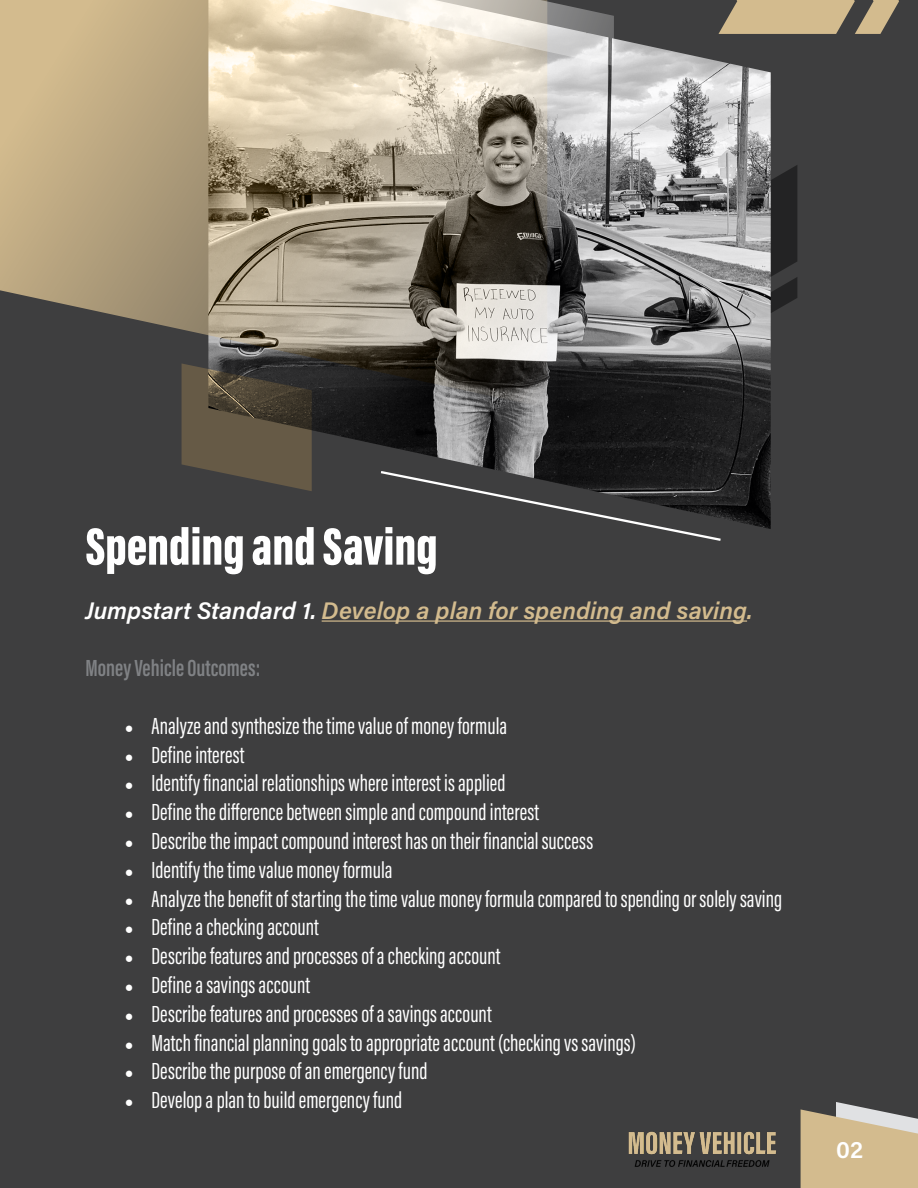
<style>
.page{position:relative;width:918px;height:1188px;background:#3e3e3f}
.page>*{position:absolute;margin:0;border:0;box-sizing:border-box;transform-origin:0 0}
.t1{font:54px "Acumin Variable Concept";letter-spacing:-.14em;color:#fff}
.t2{font:24px "Acumin Variable Concept";letter-spacing:-.18em;color:#fff}
.t3{font:24px "Acumin Variable Concept";letter-spacing:.035em;color:#d3bb8e}
.t4{font:24px "Acumin Variable Concept";letter-spacing:-.165em;color:#808285}
.t5{font:24px "Acumin Variable Concept";letter-spacing:-.15em;color:#fff}
.s1{color:#fff}
.s2{font-family:"Minion Pro"}
</style>
<div class="page">
<img style="left:628px;top:1131px;width:148px;height:36px">
<svg style="left:801px;top:1102px;width:117px;height:86px;background:#c4b28f"></svg>
<hr style="left:322px;top:620px;width:425px;height:2px;background:#d3bb8e">
<svg style="left:771px;top:165px;width:26px;height:148px"></svg>
<svg style="left:771px;top:0;width:128px;height:34px"></svg>
<svg style="left:0;top:0;width:208px;height:408px"></svg>
<img style="left:208px;top:0;width:563px;height:529px">
<svg style="left:182px;top:363px;width:130px;height:128px"></svg>
<svg style="left:307px;top:0;width:307px;height:66px;background:#d3cbbe"></svg>
<svg style="left:378px;top:469px;width:345px;height:72px"></svg>
<p class="t1" style="left:86px;top:509px;width:362px">Spending and Saving</p>
<p class="t3" style="left:86px;top:594px;width:667px"><span class="s1">Jumpstart Standard 1.</span> Develop a plan for spending and saving.</p>
<p class="t4" style="left:86px;top:651px;width:177px">Money Vehicle Outcomes:</p>
<p class="t2" style="left:124px;top:709px;width:389px"><span class="s2">•</span> Analyzeandsynthesizethetimevalueof money formula</p>
<p class="t5" style="left:124px;top:738px;width:124px"><span class="s2">•</span> Defineinterest</p>
<p class="t2" style="left:124px;top:767px;width:388px"><span class="s2">•</span> Identify financial relationshipswhereinterest isapplied</p>
<p class="t2" style="left:124px;top:795px;width:418px"><span class="s2">•</span> Definethedifferencebetweensimpleandcompoundinterest</p>
<p class="t2" style="left:124px;top:824px;width:474px"><span class="s2">•</span> Describetheimpact compoundinterest hasontheir financial success</p>
<p class="t2" style="left:124px;top:853px;width:274px"><span class="s2">•</span> Identify thetimevaluemoney formula</p>
<p class="t2" style="left:124px;top:882px;width:664px"><span class="s2">•</span> Analyzethebenefit of startingthetimevaluemoney formulacomparedtospendingor solely saving</p>
<p class="t2" style="left:124px;top:911px;width:198px"><span class="s2">•</span> Defineacheckingaccount</p>
<p class="t2" style="left:124px;top:939px;width:380px"><span class="s2">•</span> Describefeaturesandprocessesof acheckingaccount</p>
<p class="t2" style="left:124px;top:968px;width:189px"><span class="s2">•</span> Defineasavingsaccount</p>
<p class="t2" style="left:124px;top:997px;width:371px"><span class="s2">•</span> Describefeaturesandprocessesof asavingsaccount</p>
<p class="t2" style="left:124px;top:1026px;width:515px"><span class="s2">•</span> Matchfinancial planninggoalstoappropriateaccount (checkingvssavings)</p>
<p class="t2" style="left:124px;top:1055px;width:310px"><span class="s2">•</span> Describethepurposeof anemergency fund</p>
<p class="t2" style="left:124px;top:1083px;width:284px"><span class="s2">•</span> Developaplantobuildemergency fund</p>
<p class="t2" style="left:836px;top:1133px;width:28px">02</p>
</div>
